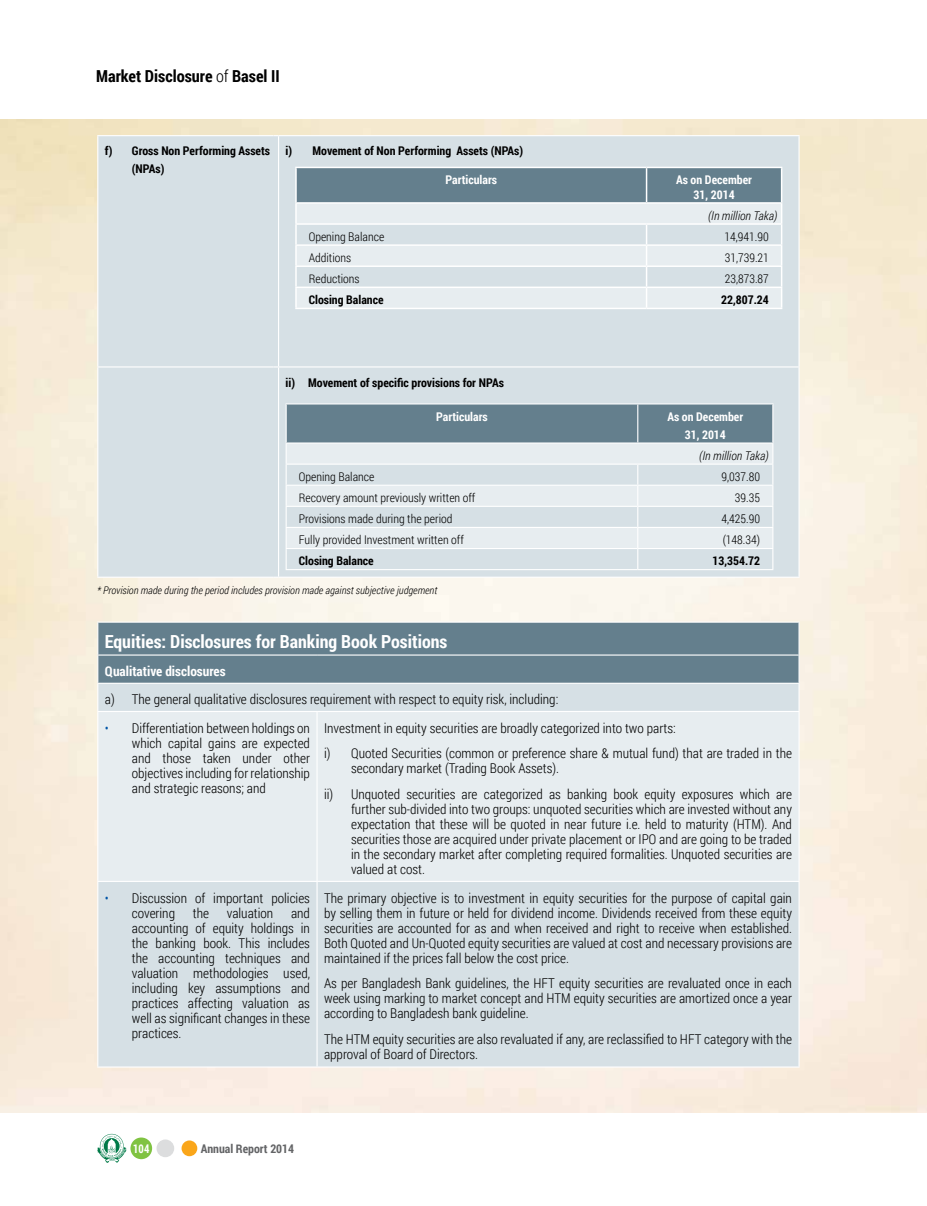
<style>
.page{position:relative;width:927px;height:1206px;background:#fff}
.page>*{position:absolute;margin:0;border:0;box-sizing:border-box;transform-origin:0 0}
.t1{font:700 18px "Roboto Condensed";color:#fff}
.t2{font:700 16.5px "Roboto Condensed";color:#000}
.t3{font:300 13.5px/15px "Roboto Condensed";color:#000;text-align:justify}
.t4{font:700 13.5px "Roboto Condensed";color:#fff}
.t5{font:300 12px "Roboto Condensed";color:#000}
.t6{font:700 12px/18px "Roboto Condensed";color:#000}
.t7{font:700 12px/14.4px "Roboto Condensed";color:#fff;text-align:center}
.t8{font:italic 300 12px "Roboto Condensed";color:#000}
.t9{font:700 12px "Roboto Condensed";color:#636466}
.t10{font:700 12px "Roboto Condensed";color:#fff;scale:.9 1}
.t11{font:italic 300 10.5px "Roboto Condensed";color:#000}
.s1{font-weight:300}
.s2{color:#0054a6}
</style>
<div class="page">
<div style="left:130px;top:1137px;width:22px;height:21px;background:#80c342;border-radius:50%"></div>
<div style="left:181px;top:1140px;width:16px;height:15px;background:#faa61a;border-radius:50%"></div>
<div style="left:156px;top:1139px;width:18px;height:17px;background:#dcddde;border-radius:50%"></div>
<svg style="left:97px;top:1133px;width:30px;height:30px"></svg>
<div style="left:98px;top:136px;width:700px;height:440px;background:#d6e0e5"></div>
<hr style="left:278px;top:136px;width:1px;height:230px;background:#fff">
<hr style="left:278px;top:367px;width:1px;height:209px;background:#fff">
<hr style="left:97px;top:366px;width:176px;height:1px;background:#fff">
<hr style="left:278px;top:366px;width:521px;height:1px;background:#fff">
<svg style="left:295px;top:167px;width:487px;height:140px;background:#c4d0d6"></svg>
<hr style="left:295px;top:307px;width:351px;height:2px;background:#fff">
<hr style="left:646px;top:307px;width:136px;height:2px;background:#fff">
<hr style="left:285px;top:403px;width:352px;height:1px;background:#fff">
<hr style="left:285px;top:404px;width:2px;height:38px;background:#fff">
<hr style="left:637px;top:403px;width:136px;height:1px;background:#fff">
<hr style="left:285px;top:442px;width:352px;height:1px;background:#fff">
<hr style="left:285px;top:443px;width:2px;height:20px;background:#fff">
<hr style="left:285px;top:463px;width:352px;height:1px;background:#fff">
<hr style="left:285px;top:464px;width:2px;height:20px;background:#fff">
<hr style="left:285px;top:484px;width:352px;height:1px;background:#fff">
<hr style="left:285px;top:485px;width:2px;height:20px;background:#fff">
<hr style="left:285px;top:505px;width:352px;height:1px;background:#fff">
<hr style="left:285px;top:506px;width:2px;height:20px;background:#fff">
<hr style="left:285px;top:526px;width:352px;height:2px;background:#fff">
<hr style="left:285px;top:528px;width:2px;height:20px;background:#fff">
<hr style="left:285px;top:548px;width:352px;height:1px;background:#fff">
<hr style="left:285px;top:549px;width:2px;height:20px;background:#fff">
<svg style="left:286px;top:404px;width:487px;height:165px;background:#c3cfd6"></svg>
<hr style="left:285px;top:569px;width:352px;height:1px;background:#fff">
<hr style="left:637px;top:569px;width:136px;height:1px;background:#fff">
<div style="left:98px;top:882px;width:700px;height:184px;background:#d6e0e5"></div>
<div style="left:98px;top:712px;width:700px;height:168px;background:#e7edf0"></div>
<svg style="left:97px;top:622px;width:702px;height:88px;background:#8ba0ab"></svg>
<hr style="left:316px;top:711px;width:1px;height:169px;background:#fff">
<hr style="left:316px;top:881px;width:1px;height:185px;background:#fff">
<p class="t2" style="left:96px;top:64px;width:185px">Market Disclosure <span class="s1">of</span> Basel II</p>
<p class="t6" style="left:132px;top:141px;width:140px;text-indent:-27px">f) Gross Non Performing Assets (NPAs)</p>
<p class="t6" style="left:285px;top:141px;width:239px">i) Movement of Non Performing Assets (NPAs)</p>
<p class="t7" style="left:445px;top:172px;width:53px">Particulars</p>
<p class="t7" style="left:676px;top:172px;width:77px">As on December<br>31, 2014</p>
<p class="t8" style="left:708px;top:207px;width:71px">(In million Taka)</p>
<p class="t5" style="left:309px;top:228px;width:77px">Opening Balance</p>
<p class="t5" style="left:724px;top:228px;width:46px">14,941.90</p>
<p class="t5" style="left:309px;top:249px;width:44px">Additions</p>
<p class="t5" style="left:724px;top:249px;width:46px">31,739.21</p>
<p class="t5" style="left:309px;top:270px;width:52px">Reductions</p>
<p class="t5" style="left:724px;top:270px;width:46px">23,873.87</p>
<p class="t6" style="left:309px;top:290px;width:76px">Closing Balance</p>
<p class="t6" style="left:721px;top:290px;width:49px">22,807.24</p>
<p class="t6" style="left:285px;top:373px;width:220px">ii) Movement of specific provisions for NPAs</p>
<p class="t7" style="left:436px;top:409px;width:53px">Particulars</p>
<p class="t7" style="left:667px;top:407px;width:77px;line-height:18px">As on December<br>31, 2014</p>
<p class="t8" style="left:699px;top:447px;width:71px">(In million Taka)</p>
<p class="t5" style="left:299px;top:468px;width:77px">Opening Balance</p>
<p class="t5" style="left:721px;top:468px;width:40px">9,037.80</p>
<p class="t5" style="left:299px;top:489px;width:178px">Recovery amount previously written off</p>
<p class="t5" style="left:735px;top:489px;width:27px">39.35</p>
<p class="t5" style="left:299px;top:510px;width:155px">Provisions made during the period</p>
<p class="t5" style="left:721px;top:510px;width:40px">4,425.90</p>
<p class="t5" style="left:299px;top:531px;width:166px">Fully provided Investment written off</p>
<p class="t5" style="left:722px;top:531px;width:39px">(148.34)</p>
<p class="t6" style="left:299px;top:551px;width:76px">Closing Balance</p>
<p class="t6" style="left:712px;top:551px;width:49px">13,354.72</p>
<p class="t11" style="left:97px;top:583px;width:341px">* Provision made during the period includes provision made against subjective judgement</p>
<h1 class="t1" style="left:105px;top:628px;width:344px">Equities: Disclosures for Banking Book Positions</h1>
<p class="t4" style="left:105px;top:661px;width:122px">Qualitative disclosures</p>
<p class="t3" style="left:105px;top:691px;width:455px">a) The general qualitative disclosures requirement with respect to equity risk, including:</p>
<p class="t3" style="left:132px;top:719px;width:180px;text-indent:-27px"><span class="s2">•</span> Differentiation between holdings on which capital gains are expected and those taken under other objectives including for relationship and strategic reasons; and</p>
<p class="t3" style="left:324px;top:714px;width:469px;line-height:25.8px">Investment in equity securities are broadly categorized into two parts:<br>i) Quoted Securities (common or preference share &amp; mutual fund) that are traded in the</p>
<p class="t3" style="left:324px;top:755px;width:469px;line-height:25.8px;text-indent:27px">secondary market (Trading Book Assets).<br>ii) Unquoted securities are categorized as banking book equity exposures which are</p>
<p class="t3" style="left:351px;top:801px;width:442px">further sub-divided into two groups: unquoted securities which are invested without any expectation that these will be quoted in near future i.e. held to maturity (HTM). And securities those are acquired under private placement or IPO and are going to be traded in the secondary market after completing required formalities. Unquoted securities are valued at cost.</p>
<p class="t3" style="left:132px;top:889px;width:180px;text-indent:-27px"><span class="s2">•</span> Discussion of important policies covering</p>
<p class="t3" style="left:132px;top:904px;width:180px;text-indent:159px">and accounting of equity holdings in the banking book. This includes the accounting techniques and valuation methodologies used, including key assumptions and practices affecting valuation as well as significant changes in these practices.</p>
<p class="t3" style="left:193px;top:904px;width:18px">the</p>
<p class="t3" style="left:227px;top:904px;width:48px">valuation</p>
<p class="t3" style="left:324px;top:889px;width:469px">The primary objective is to investment in equity securities for the purpose of capital gain by selling them in future or held for dividend income. Dividends received from these equity securities are accounted for as and when received and right to receive when established.<br>Both Quoted and Un-Quoted equity securities are valued at cost and necessary provisions are maintained if the prices fall below the cost price.</p>
<p class="t3" style="left:324px;top:975px;width:469px">As per Bangladesh Bank guidelines, the HFT equity securities are revaluated once in each week using marking to market concept and HTM equity securities are amortized once a year according to Bangladesh bank guideline.</p>
<p class="t3" style="left:324px;top:1031px;width:469px">The HTM equity securities are also revaluated if any, are reclassified to HFT category with the approval of Board of Directors.</p>
<p class="t10" style="left:133px;top:1139px;width:19px">104</p>
<p class="t9" style="left:201px;top:1139px;width:95px">Annual Report 2014</p>
</div>
